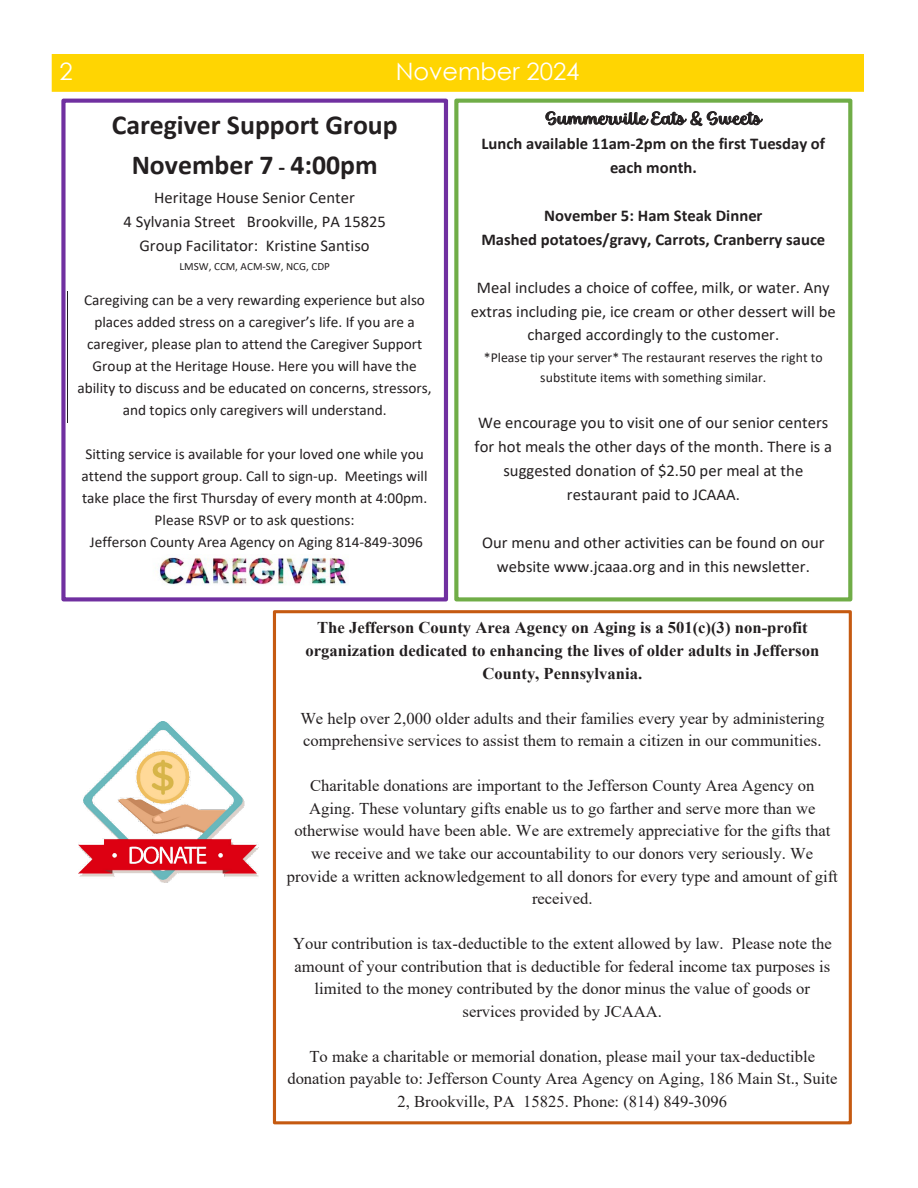
<style>
.page{position:relative;width:918px;height:1188px;background:#fff}
.page>*{position:absolute;margin:0;border:0;box-sizing:border-box;transform-origin:0 0}
.t1{font:700 27.45px/39.8px "Calibri";color:#231f20;text-align:center}
.t2{font:24px "Century Gothic";color:#fff}
.t3{font:19.2px "Baguet Script";color:#231f20}
.t4{font:16.5px/22.5px "Times New Roman";color:#231f20;text-align:center}
.t5{font:16.5px/24px "Calibri";color:#231f20;text-align:center}
.t6{font:700 16.5px/22.6px "Times New Roman";color:#231f20;text-align:center}
.t7{font:700 16.5px/24px "Calibri";color:#231f20;text-align:center}
.t8{font:15.15px/21.9px "Calibri";color:#231f20;text-align:center}
.t9{font:13.65px/20.1px "Calibri";color:#231f20;text-align:center}
.t10{font:10.95px "Calibri";letter-spacing:.005em;color:#231f20}
.s1{font-size:21.9px}
</style>
<div class="page">
<div style="left:52px;top:54px;width:812px;height:38px;background:#ffd502"></div>
<div style="left:61px;top:99px;width:387px;height:502px;border:4px solid #7030a0"></div>
<svg style="left:67px;top:291px;width:1px;height:132px"></svg>
<div style="left:454px;top:99px;width:398px;height:502px;border:4px solid #70ad47"></div>
<img style="left:159px;top:557px;width:187px;height:28px">
<div style="left:273px;top:610px;width:579px;height:514px;border:3px solid #c55a11"></div>
<img style="left:78px;top:722px;width:181px;height:160px">
<p class="t2" style="left:60px;top:54px;width:15px">2</p>
<p class="t2" style="left:396px;top:54px;width:185px">November 2024</p>
<p class="t1" style="left:112px;top:104px;width:287px">Caregiver Support Group<br>November 7 <span class="s1">-</span> 4:00pm</p>
<p class="t5" style="left:123px;top:185px;width:264px">Heritage House Senior Center<br>4 Sylvania Street Brookville, PA 15825<br>Group Facilitator: Kristine Santiso</p>
<p class="t10" style="left:180px;top:258px;width:152px">LMSW, CCM, ACM-SW, NCG, CDP</p>
<p class="t8" style="left:77px;top:289px;width:356px">Caregiving can be a very rewarding experience but also places added stress on a caregiver’s life. If you are a caregiver, please plan to attend the Caregiver Support Group at the Heritage House. Here you will have the ability to discuss and be educated on concerns, stressors, and topics only caregivers will understand.</p>
<p class="t8" style="left:82px;top:443px;width:347px">Sitting service is available for your loved one while you attend the support group. Call to sign-up. Meetings will take place the first Thursday of every month at 4:00pm.<br>Please RSVP or to ask questions:<br>Jefferson County Area Agency on Aging 814-849-3096</p>
<p class="t3" style="left:545px;top:106px;width:217px">Summerville Eats &amp; Sweets</p>
<p class="t7" style="left:481px;top:131px;width:345px">Lunch available 11am-2pm on the first Tuesday of each month.</p>
<p class="t7" style="left:481px;top:203px;width:345px">November 5: Ham Steak Dinner<br>Mashed potatoes/gravy, Carrots, Cranberry sauce</p>
<p class="t5" style="left:471px;top:275px;width:366px">Meal includes a choice of coffee, milk, or water. Any extras including pie, ice cream or other dessert will be charged accordingly to the customer.</p>
<p class="t9" style="left:484px;top:347px;width:340px">*Please tip your server* The restaurant reserves the right to substitute items with something similar.</p>
<p class="t5" style="left:475px;top:410px;width:359px">We encourage you to visit one of our senior centers for hot meals the other days of the month. There is a suggested donation of $2.50 per meal at the restaurant paid to JCAAA.</p>
<p class="t5" style="left:482px;top:530px;width:344px">Our menu and other activities can be found on our website www.jcaaa.org and in this newsletter.</p>
<p class="t6" style="left:305px;top:616px;width:515px">The Jefferson County Area Agency on Aging is a 501(c)(3) non-profit organization dedicated to enhancing the lives of older adults in Jefferson<br>County, Pennsylvania.</p>
<p class="t4" style="left:300px;top:706px;width:526px;text-align:left">We help over 2,000 older adults and their families every year by administering comprehensive services to assist them to remain a citizen in our communities.</p>
<p class="t4" style="left:287px;top:774px;width:552px">Charitable donations are important to the Jefferson County Area Agency on Aging. These voluntary gifts enable us to go farther and serve more than we otherwise would have been able. We are extremely appreciative for the gifts that we receive and we take our accountability to our donors very seriously. We provide a written acknowledgement to all donors for every type and amount of gift received.</p>
<p class="t4" style="left:293px;top:932px;width:540px">Your contribution is tax-deductible to the extent allowed by law. Please note the amount of your contribution that is deductible for federal income tax purposes is limited to the money contributed by the donor minus the value of goods or services provided by JCAAA.</p>
<p class="t4" style="left:287px;top:1045px;width:552px">To make a charitable or memorial donation, please mail your tax-deductible donation payable to: Jefferson County Area Agency on Aging, 186 Main St., Suite<br>2, Brookville, PA 15825. Phone: (814) 849-3096</p>
</div>
